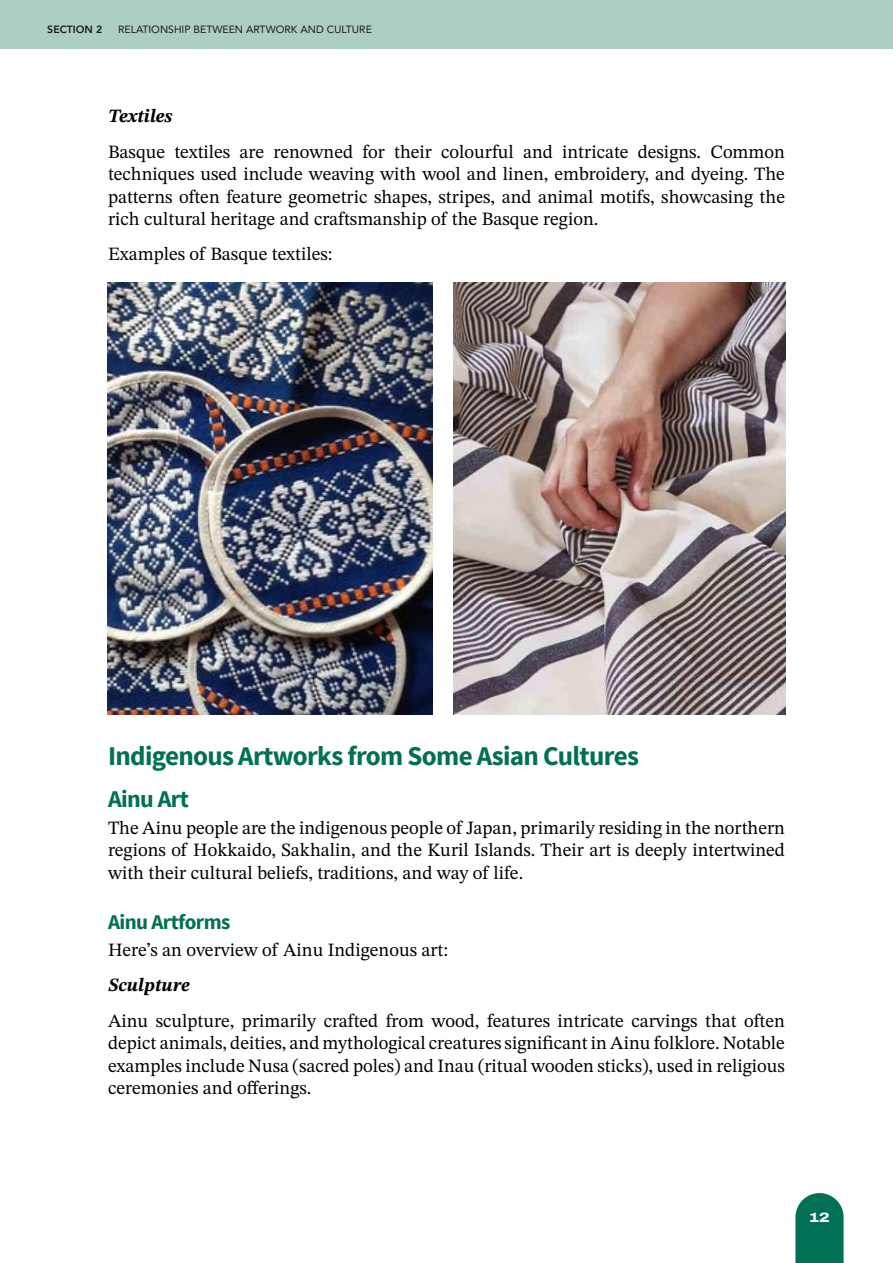
<style>
.page{position:relative;width:893px;height:1263px;background:#fff}
.page>*{position:absolute;margin:0;border:0;box-sizing:border-box;transform-origin:0 0}
.Heading_3{font:700 27px "Source Sans Pro";letter-spacing:-.025em;color:#007154}
.Heading_4{font:700 24px "Source Sans Pro";letter-spacing:-.025em;color:#007154}
.Heading_5{font:700 21px "Source Sans Pro";letter-spacing:-.025em;color:#007154}
.Body{font:18.75px/22.5px "STIX Two Text";color:#000;text-align:justify}
.Body-2{font:italic 18.75px "STIX Two Text";color:#000}
.t1{font:800 13.5px "Archivo Expanded";color:#fff}
.t2{font:10.5px "Avenir";color:#1a1a1a}
.t3{font:800 10.5px "Avenir";color:#1a1a1a}
</style>
<div class="page">
<div style="left:0;top:0;width:893px;height:49px;background:#adcec5"></div>
<svg style="left:795px;top:1193px;width:49px;height:70px"></svg>
<img style="left:108px;top:282px;width:325px;height:433px">
<img style="left:453px;top:282px;width:332px;height:433px">
<p class="t3" style="left:47px;top:21px;width:57px">SECTION 2</p>
<p class="t2" style="left:118px;top:21px;width:255px">RELATIONSHIP BETWEEN ARTWORK AND CULTURE</p>
<p class="Body-2" style="left:108px;top:103px;width:66px">Textiles</p>
<p class="Body" style="left:108px;top:140px;width:678px">Basque textiles are renowned for their colourful and intricate designs. Common techniques used include weaving with wool and linen, embroidery, and dyeing. The patterns often feature geometric shapes, stripes, and animal motifs, showcasing the rich cultural heritage and craftsmanship of the Basque region.</p>
<p class="Body" style="left:108px;top:243px;width:226px">Examples of Basque textiles:</p>
<p class="Heading_3" style="left:108px;top:739px;width:533px">Indigenous Artworks from Some Asian Cultures</p>
<p class="Heading_4" style="left:108px;top:784px;width:82px">Ainu Art</p>
<p class="Body" style="left:108px;top:816px;width:678px">The Ainu people are the indigenous people of Japan, primarily residing in the northern regions of Hokkaido, Sakhalin, and the Kuril Islands. Their art is deeply intertwined with their cultural beliefs, traditions, and way of life.</p>
<p class="Heading_5" style="left:108px;top:909px;width:124px">Ainu Artforms</p>
<p class="Body" style="left:108px;top:938px;width:342px">Here’s an overview of Ainu Indigenous art:</p>
<p class="Body-2" style="left:108px;top:972px;width:83px">Sculpture</p>
<p class="Body" style="left:108px;top:1009px;width:678px">Ainu sculpture, primarily crafted from wood, features intricate carvings that often depict animals, deities, and mythological creatures significant in Ainu folklore. Notable examples include Nusa (sacred poles) and Inau (ritual wooden sticks), used in religious ceremonies and offerings.</p>
<p class="t1" style="left:809px;top:1207px;width:22px">12</p>
</div>
